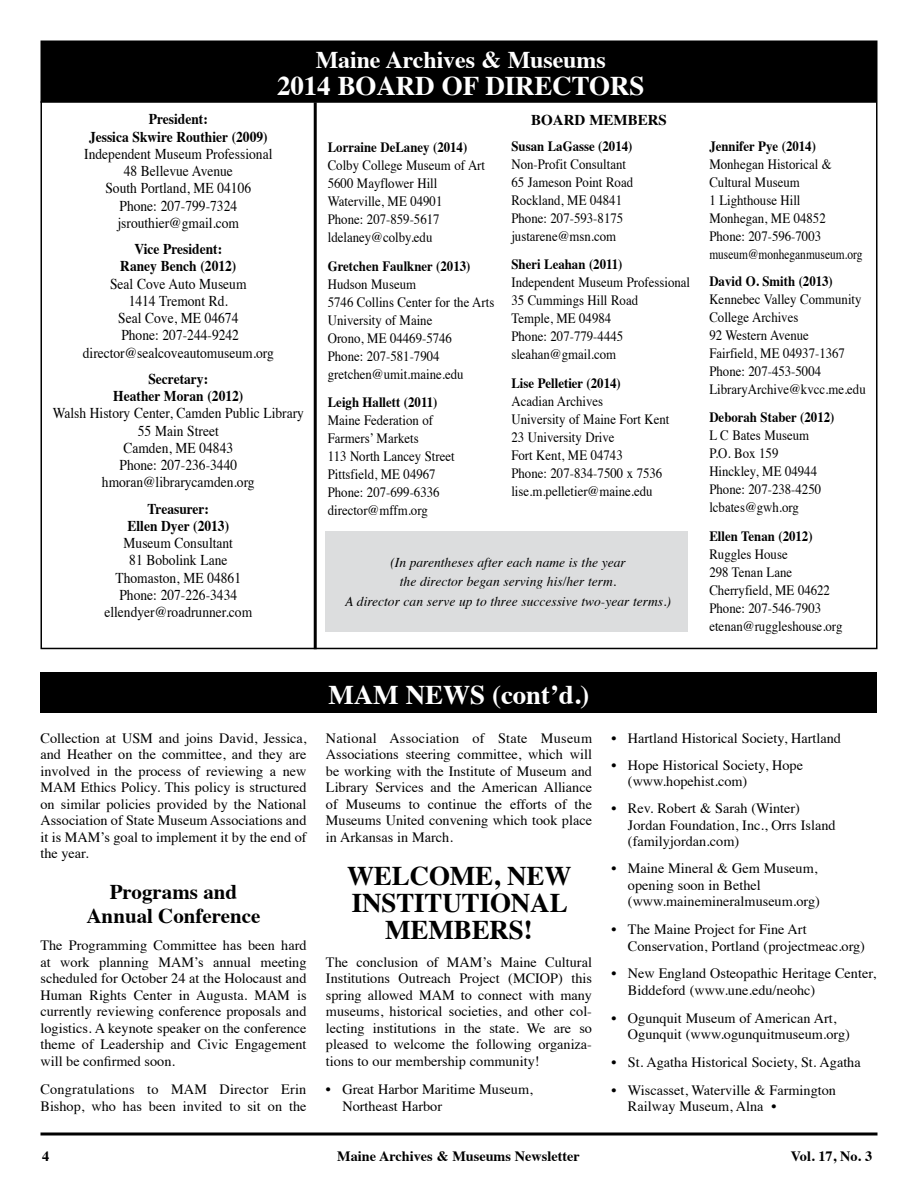
<style>
.page{position:relative;width:918px;height:1188px;background:#fff}
.page>*{position:absolute;margin:0;border:0;box-sizing:border-box;transform-origin:0 0}
.t1{font:700 27px "Times";letter-spacing:-.005em;color:#fff}
.t2{font:700 27px/27px "Times";letter-spacing:-.005em;color:#000;text-align:center}
.t3{font:700 24px "Times";letter-spacing:-.005em;color:#fff}
.t4{font:700 21px/24px "Times";color:#000;text-align:center}
.t5{font:15px/17.2px "Times";color:#000;text-align:center;scale:.9 1}
.t6{font:700 15px/17.2px "Times";color:#000;text-align:center;scale:.9 1}
.t7{font:700 15px "Times";color:#000}
.t8{font:14.25px/16.5px "Times";color:#000}
.t9{font:14.25px/18px "Times";color:#000;scale:.9 1}
.t10{font:700 14.25px "Times";color:#000;scale:.9 1}
.t11{font:700 14.25px "Times";color:#000}
.t12{font:italic 13.5px/19.5px "Times";color:#000;text-align:center}
</style>
<div class="page">
<svg style="left:40px;top:1132px;width:838px;height:4px;fill:#7f7f7f"></svg>
<div style="left:41px;top:42px;width:835px;height:60px;background:#000"></div>
<hr style="left:40px;top:101px;width:836px;height:2px;background:#000">
<hr style="left:314px;top:102px;width:3px;height:547px;background:#000">
<div style="left:325px;top:531px;width:362px;height:100px;background:#dcddde"></div>
<div style="left:40px;top:673px;width:838px;height:40px;background:#000"></div>
<h2 class="t3" style="left:316px;top:37px;width:291px">Maine Archives &amp; Museums</h2>
<h1 class="t1" style="left:277px;top:60px;width:369px">2014 BOARD OF DIRECTORS</h1>
<p class="t6" style="left:149px;top:109px;width:67px">President:</p>
<p class="t7" style="left:531px;top:105px;width:137px">BOARD MEMBERS</p>
<p class="t6" style="left:89px;top:126px;width:200px">Jessica Skwire Routhier (2009)</p>
<p class="t5" style="left:84px;top:144px;width:211px">Independent Museum Professional<br>48 Bellevue Avenue<br>South Portland, ME 04106<br>Phone: 207-799-7324 jsrouthier@gmail.com</p>
<p class="t6" style="left:120px;top:239px;width:131px">Vice President:<br>Raney Bench (2012)</p>
<p class="t5" style="left:83px;top:274px;width:214px">Seal Cove Auto Museum<br>1414 Tremont Rd.<br>Seal Cove, ME 04674<br>Phone: 207-244-9242 director@sealcoveautomuseum.org</p>
<p class="t6" style="left:113px;top:369px;width:146px">Secretary:<br>Heather Moran (2012)</p>
<p class="t5" style="left:53px;top:403px;width:281px">Walsh History Center, Camden Public Library<br>55 Main Street<br>Camden, ME 04843<br>Phone: 207-236-3440 hmoran@librarycamden.org</p>
<p class="t6" style="left:128px;top:498px;width:114px">Treasurer:<br>Ellen Dyer (2013)</p>
<p class="t5" style="left:104px;top:533px;width:166px">Museum Consultant<br>81 Bobolink Lane<br>Thomaston, ME 04861<br>Phone: 207-226-3434 ellendyer@roadrunner.com</p>
<p class="t10" style="left:511px;top:132px;width:136px">Susan LaGasse (2014)</p>
<p class="t9" style="left:511px;top:154px;width:137px">Non-Profit Consultant<br>65 Jameson Point Road<br>Rockland, ME 04841<br>Phone: 207-593-8175 justarene@msn.com</p>
<p class="t10" style="left:511px;top:251px;width:125px">Sheri Leahan (2011)</p>
<p class="t9" style="left:511px;top:272px;width:200px">Independent Museum Professional<br>35 Cummings Hill Road<br>Temple, ME 04984<br>Phone: 207-779-4445 sleahan@gmail.com</p>
<p class="t10" style="left:511px;top:369px;width:123px">Lise Pelletier (2014)</p>
<p class="t9" style="left:511px;top:391px;width:177px">Acadian Archives<br>University of Maine Fort Kent<br>23 University Drive<br>Fort Kent, ME 04743<br>Phone: 207-834-7500 x 7536 lise.m.pelletier@maine.edu</p>
<p class="t10" style="left:328px;top:134px;width:157px">Lorraine DeLaney (2014)</p>
<p class="t9" style="left:328px;top:155px;width:176px">Colby College Museum of Art<br>5600 Mayflower Hill<br>Waterville, ME 04901<br>Phone: 207-859-5617 ldelaney@colby.edu</p>
<p class="t10" style="left:328px;top:252px;width:160px">Gretchen Faulkner (2013)</p>
<p class="t9" style="left:328px;top:274px;width:187px">Hudson Museum<br>5746 Collins Center for the Arts<br>University of Maine<br>Orono, ME 04469-5746<br>Phone: 207-581-7904 gretchen@umit.maine.edu</p>
<p class="t10" style="left:328px;top:389px;width:123px">Leigh Hallett (2011)</p>
<p class="t9" style="left:328px;top:410px;width:143px">Maine Federation of<br>Farmers’ Markets<br>113 North Lancey Street<br>Pittsfield, ME 04967<br>Phone: 207-699-6336 director@mffm.org</p>
<p class="t12" style="left:345px;top:552px;width:327px">(In parentheses after each name is the year<br>the director began serving his/her term.<br>A director can serve up to three successive two-year terms.)</p>
<p class="t10" style="left:709px;top:132px;width:120px">Jennifer Pye (2014)</p>
<p class="t9" style="left:709px;top:154px;width:172px">Monhegan Historical &amp;<br>Cultural Museum<br>1 Lighthouse Hill<br>Monhegan, ME 04852<br>Phone: 207-596-7003 museum@monheganmuseum.org</p>
<p class="t10" style="left:709px;top:267px;width:139px">David O. Smith (2013)</p>
<p class="t9" style="left:709px;top:289px;width:175px">Kennebec Valley Community<br>College Archives<br>92 Western Avenue<br>Fairfield, ME 04937-1367<br>Phone: 207-453-5004<br>LibraryArchive@kvcc.me.edu</p>
<p class="t10" style="left:709px;top:404px;width:140px">Deborah Staber (2012)</p>
<p class="t9" style="left:709px;top:425px;width:126px">L C Bates Museum<br>P.O. Box 159<br>Hinckley, ME 04944<br>Phone: 207-238-4250 lcbates@gwh.org</p>
<p class="t10" style="left:709px;top:522px;width:116px">Ellen Tenan (2012)</p>
<p class="t9" style="left:709px;top:544px;width:149px">Ruggles House<br>298 Tenan Lane<br>Cherryfield, ME 04622<br>Phone: 207-546-7903 etenan@ruggleshouse.org</p>
<h1 class="t1" style="left:329px;top:669px;width:262px">MAM NEWS (cont’d.)</h1>
<p class="t8" style="left:40px;top:729px;width:268px;text-align:justify">Collection at USM and joins David, Jessica, and Heather on the committee, and they are involved in the process of reviewing a new MAM Ethics Policy. This policy is structured on similar policies provided by the National Association of State Museum Associations and it is MAM’s goal to implement it by the end of the year.</p>
<h3 class="t4" style="left:87px;top:878px;width:176px">Programs and<br>Annual Conference</h3>
<p class="t8" style="left:40px;top:936px;width:268px;text-align:justify">The Programming Committee has been hard at work planning MAM’s annual meeting scheduled for October 24 at the Holocaust and Human Rights Center in Augusta. MAM is currently reviewing conference proposals and logistics. A keynote speaker on the conference theme of Leadership and Civic Engagement will be confirmed soon.</p>
<p class="t8" style="left:40px;top:1080px;width:268px">Congratulations to MAM Director Erin<br>Bishop, who has been invited to sit on the</p>
<p class="t8" style="left:326px;top:729px;width:268px;text-align:justify">National Association of State Museum Associations steering committee, which will be working with the Institute of Museum and Library Services and the American Alliance of Museums to continue the efforts of the Museums United convening which took place in Arkansas in March.</p>
<h1 class="t2" style="left:347px;top:860px;width:226px">WELCOME, NEW<br>INSTITUTIONAL<br>MEMBERS!</h1>
<p class="t8" style="left:326px;top:952px;width:268px;text-align:justify">The conclusion of MAM’s Maine Cultural Institutions Outreach Project (MCIOP) this spring allowed MAM to connect with many museums, historical societies, and other col&shy;lecting institutions in the state. We are so pleased to welcome the following organiza&shy;tions to our membership community!</p>
<p class="t8" style="left:342px;top:1080px;width:192px;text-indent:-17px">• Great Harbor Maritime Museum,<br>Northeast Harbor</p>
<p class="t8" style="left:611px;top:729px;width:231px">• Hartland Historical Society, Hartland</p>
<p class="t8" style="left:628px;top:756px;width:177px;text-indent:-17px">• Hope Historical Society, Hope (www.hopehist.com)</p>
<p class="t8" style="left:628px;top:799px;width:209px;text-indent:-17px">• Rev. Robert &amp; Sarah (Winter)<br>Jordan Foundation, Inc., Orrs Island (familyjordan.com)</p>
<p class="t8" style="left:628px;top:859px;width:193px;text-indent:-17px">• Maine Mineral &amp; Gem Museum, opening soon in Bethel (www.mainemineralmuseum.org)</p>
<p class="t8" style="left:628px;top:920px;width:239px;text-indent:-17px">• The Maine Project for Fine Art<br>Conservation, Portland (projectmeac.org)</p>
<p class="t8" style="left:628px;top:964px;width:250px;text-indent:-17px">• New England Osteopathic Heritage Center,<br>Biddeford (www.une.edu/neohc)</p>
<p class="t8" style="left:628px;top:1008px;width:224px;text-indent:-17px">• Ogunquit Museum of American Art,<br>Ogunquit (www.ogunquitmuseum.org)</p>
<p class="t8" style="left:611px;top:1053px;width:251px">• St. Agatha Historical Society, St. Agatha</p>
<p class="t8" style="left:628px;top:1080px;width:210px;text-indent:-17px">• Wiscasset, Waterville &amp; Farmington<br>Railway Museum, Alna •</p>
<p class="t11" style="left:42px;top:1142px;width:9px">4</p>
<p class="t11" style="left:337px;top:1142px;width:244px">Maine Archives &amp; Museums Newsletter</p>
<p class="t11" style="left:791px;top:1142px;width:83px">Vol. 17, No. 3</p>
</div>
